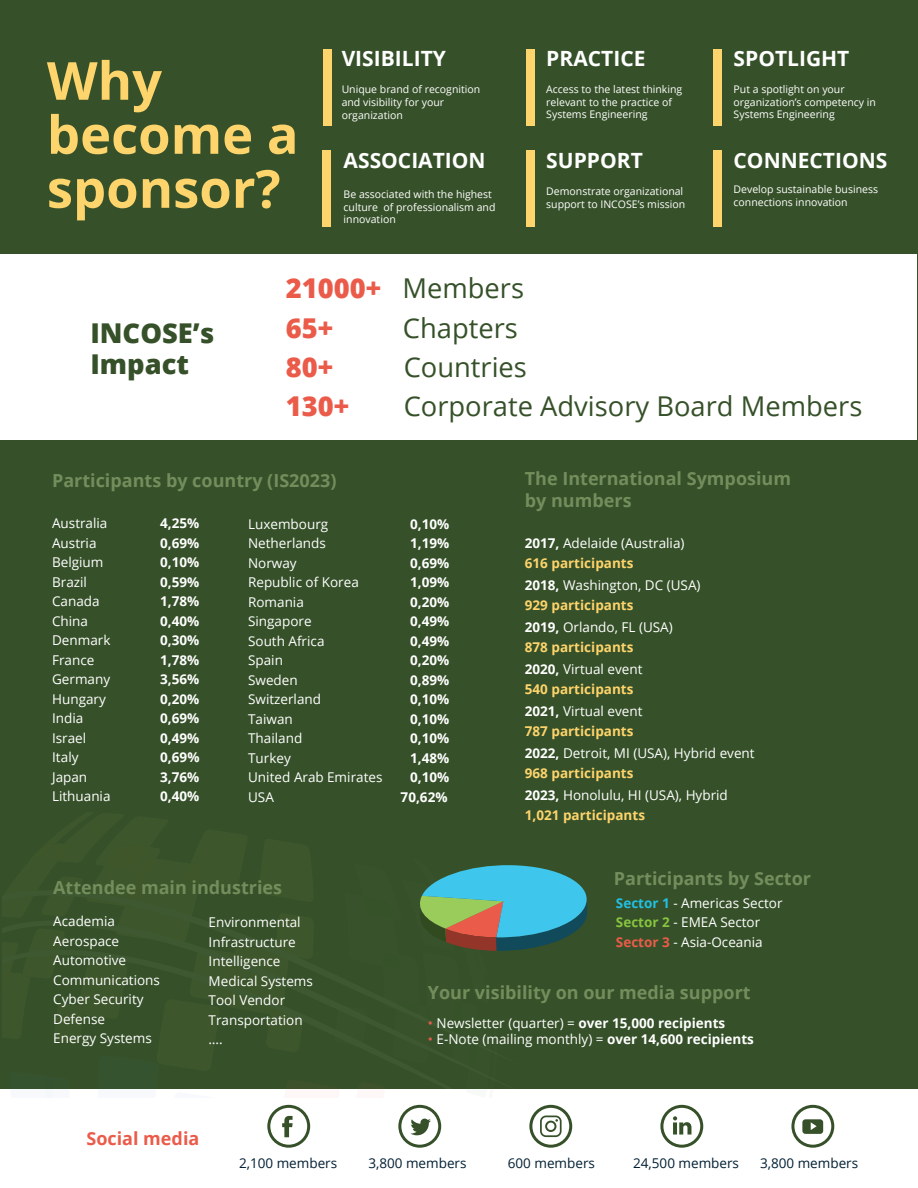
<style>
.page{position:relative;width:918px;height:1188px;background:#fff}
.page>*{position:absolute;margin:0;border:0;box-sizing:border-box;transform-origin:0 0}
.t1{font:700 52.5px/54px "Open Sans";color:#fed46c}
.t2{font:27.3px "Open Sans";color:#365129}
.t3{font:800 27.3px/39.3px "Open Sans";color:#eb5b4a}
.t4{font:800 27.3px/31.5px "Open Sans";color:#365129}
.t5{font:700 21px "Open Sans";color:#fff}
.t6{font:700 18px/21.6px "Open Sans";color:#738d5c}
.t7{font:700 18px "Open Sans";color:#eb5b4a}
.t8{font:13.5px/19.5px "Open Sans";color:#fff}
.t9{font:700 13.5px "Open Sans";color:#fff}
.t10{font:700 13.5px/19.5px "Open Sans";color:#fed46c}
.t11{font:13.5px "Open Sans";color:#021f33}
.t12{font:10.5px/12.6px "Open Sans";color:#fff}
.s1{font-weight:400;color:#365129}
.s2{font-weight:700}
.s3{font-weight:700;color:#fed46c}
.s4{color:#fff}
.s5{font-weight:400;color:#fff}
.s6{font-weight:700;color:#21c0e3}
.s7{font-weight:700;color:#87c43f}
.s8{font-weight:700;color:#eb5b4a}
.s9{color:#eb5b4a}
</style>
<div class="page">
<div style="left:0;top:0;width:918px;height:1088px;background:#365129"></div>
<div style="left:0;top:254px;width:917px;height:186px;background:#fff"></div>
<div style="left:323px;top:49px;width:9px;height:76px;background:#fed46c"></div>
<div style="left:526px;top:49px;width:9px;height:76px;background:#fed46c"></div>
<div style="left:526px;top:150px;width:9px;height:76px;background:#fed46c"></div>
<div style="left:713px;top:49px;width:9px;height:76px;background:#fed46c"></div>
<div style="left:713px;top:150px;width:9px;height:76px;background:#fed46c"></div>
<div style="left:323px;top:150px;width:8px;height:76px;background:#fed46c"></div>
<svg style="left:267px;top:1105px;width:43px;height:43px"></svg>
<svg style="left:398px;top:1105px;width:43px;height:43px"></svg>
<svg style="left:529px;top:1105px;width:43px;height:43px"></svg>
<svg style="left:791px;top:1105px;width:43px;height:43px"></svg>
<svg style="left:660px;top:1105px;width:43px;height:43px"></svg>
<svg style="left:3px;top:865px;width:591px;height:233px"></svg>
<h1 class="t1" style="left:47px;top:59px;width:117px">Why</h1>
<h1 class="t1" style="left:47px;top:113px;width:253px">become a sponsor?</h1>
<h3 class="t5" style="left:342px;top:50px;width:106px">VISIBILITY</h3>
<p class="t12" style="left:342px;top:84px;width:140px">Unique brand of recognition and visibility for your organization</p>
<h3 class="t5" style="left:344px;top:152px;width:144px">ASSOCIATION</h3>
<p class="t12" style="left:344px;top:189px;width:153px">Be associated with the highest culture of professionalism and innovation</p>
<h3 class="t5" style="left:546px;top:50px;width:101px">PRACTICE</h3>
<p class="t12" style="left:546px;top:84px;width:137px">Access to the latest thinking relevant to the practice of</p>
<p class="t12" style="left:546px;top:109px;width:103px">Systems Engineering</p>
<h3 class="t5" style="left:546px;top:152px;width:98px">SUPPORT</h3>
<p class="t12" style="left:546px;top:186px;width:140px">Demonstrate organizational support to INCOSE’s mission</p>
<h3 class="t5" style="left:734px;top:50px;width:117px">SPOTLIGHT</h3>
<p class="t12" style="left:734px;top:84px;width:144px">Put a spotlight on your organization’s competency in<br>Systems Engineering</p>
<h3 class="t5" style="left:734px;top:152px;width:155px">CONNECTIONS</h3>
<p class="t12" style="left:734px;top:184px;width:146px">Develop sustainable business connections innovation</p>
<h2 class="t4" style="left:90px;top:320px;width:125px">INCOSE’s<br>Impact</h2>
<h2 class="t3" style="left:286px;top:272px;width:240px">21000+ <span class="s1">Members<br></span>65+</h2>
<h2 class="t2" style="left:403px;top:317px;width:117px">Chapters</h2>
<h2 class="t3" style="left:286px;top:350px;width:49px">80+</h2>
<h2 class="t2" style="left:404px;top:356px;width:125px">Countries</h2>
<h2 class="t3" style="left:286px;top:390px;width:65px">130+</h2>
<h2 class="t2" style="left:404px;top:396px;width:460px">Corporate Advisory Board Members</h2>
<h3 class="t6" style="left:52px;top:472px;width:286px">Participants by country (IS2023)</h3>
<p class="t8" style="left:52px;top:515px;width:57px">Australia</p>
<p class="t9" style="left:160px;top:518px;width:41px">4,25%</p>
<p class="t8" style="left:52px;top:535px;width:46px">Austria</p>
<p class="t9" style="left:160px;top:538px;width:41px">0,69%</p>
<p class="t8" style="left:52px;top:554px;width:53px">Belgium</p>
<p class="t9" style="left:160px;top:557px;width:41px">0,10%</p>
<p class="t8" style="left:52px;top:574px;width:36px">Brazil</p>
<p class="t9" style="left:160px;top:577px;width:41px">0,59%</p>
<p class="t8" style="left:52px;top:593px;width:49px">Canada</p>
<p class="t9" style="left:160px;top:596px;width:41px">1,78%</p>
<p class="t8" style="left:52px;top:613px;width:38px">China</p>
<p class="t9" style="left:160px;top:616px;width:41px">0,40%</p>
<p class="t8" style="left:52px;top:632px;width:60px">Denmark</p>
<p class="t9" style="left:160px;top:635px;width:41px">0,30%</p>
<p class="t8" style="left:52px;top:652px;width:44px">France</p>
<p class="t9" style="left:160px;top:655px;width:41px">1,78%</p>
<p class="t8" style="left:52px;top:671px;width:60px">Germany</p>
<p class="t9" style="left:160px;top:674px;width:41px">3,56%</p>
<p class="t8" style="left:52px;top:691px;width:55px">Hungary</p>
<p class="t9" style="left:160px;top:694px;width:41px">0,20%</p>
<p class="t8" style="left:52px;top:710px;width:33px">India</p>
<p class="t9" style="left:160px;top:713px;width:41px">0,69%</p>
<p class="t8" style="left:52px;top:730px;width:36px">Israel</p>
<p class="t9" style="left:160px;top:733px;width:41px">0,49%</p>
<p class="t8" style="left:52px;top:749px;width:28px">Italy</p>
<p class="t9" style="left:160px;top:752px;width:41px">0,69%</p>
<p class="t8" style="left:52px;top:769px;width:37px">Japan</p>
<p class="t9" style="left:160px;top:771px;width:41px">3,76%</p>
<p class="t8" style="left:52px;top:788px;width:60px">Lithuania</p>
<p class="t9" style="left:160px;top:791px;width:41px">0,40%</p>
<p class="t8" style="left:248px;top:516px;width:82px">Luxembourg</p>
<p class="t9" style="left:410px;top:519px;width:41px">0,10%</p>
<p class="t8" style="left:248px;top:535px;width:79px">Netherlands</p>
<p class="t9" style="left:410px;top:538px;width:41px">1,19%</p>
<p class="t8" style="left:248px;top:555px;width:50px">Norway</p>
<p class="t9" style="left:410px;top:558px;width:41px">0,69%</p>
<p class="t8" style="left:248px;top:574px;width:112px">Republic of Korea</p>
<p class="t9" style="left:410px;top:577px;width:41px">1,09%</p>
<p class="t8" style="left:248px;top:594px;width:57px">Romania</p>
<p class="t9" style="left:410px;top:596px;width:41px">0,20%</p>
<p class="t8" style="left:248px;top:613px;width:65px">Singapore</p>
<p class="t9" style="left:410px;top:616px;width:41px">0,49%</p>
<p class="t8" style="left:248px;top:633px;width:78px">South Africa</p>
<p class="t9" style="left:410px;top:635px;width:41px">0,49%</p>
<p class="t8" style="left:248px;top:652px;width:36px">Spain</p>
<p class="t9" style="left:410px;top:655px;width:41px">0,20%</p>
<p class="t8" style="left:248px;top:672px;width:51px">Sweden</p>
<p class="t9" style="left:410px;top:674px;width:41px">0,89%</p>
<p class="t8" style="left:248px;top:691px;width:74px">Switzerland</p>
<p class="t9" style="left:410px;top:694px;width:41px">0,10%</p>
<p class="t8" style="left:248px;top:710px;width:46px">Taiwan</p>
<p class="t9" style="left:410px;top:713px;width:41px">0,10%</p>
<p class="t8" style="left:248px;top:730px;width:56px">Thailand</p>
<p class="t9" style="left:410px;top:733px;width:41px">0,10%</p>
<p class="t8" style="left:248px;top:749px;width:44px">Turkey</p>
<p class="t9" style="left:410px;top:752px;width:41px">1,48%</p>
<p class="t8" style="left:248px;top:769px;width:136px">United Arab Emirates</p>
<p class="t9" style="left:410px;top:772px;width:41px">0,10%</p>
<p class="t8" style="left:248px;top:788px;width:27px">USA</p>
<p class="t9" style="left:401px;top:791px;width:48px">70,62%</p>
<h3 class="t6" style="left:525px;top:470px;width:268px">The International Symposium by numbers</h3>
<p class="t8" style="left:525px;top:535px;width:161px"><span class="s2">2017,</span> Adelaide (Australia)<br><span class="s3">616 participants</span></p>
<p class="t8" style="left:525px;top:577px;width:177px"><span class="s2">2018,</span> Washington, DC (USA)<br><span class="s3">929 participants</span></p>
<p class="t8" style="left:525px;top:619px;width:149px"><span class="s2">2019,</span> Orlando, FL (USA)<br><span class="s3">878 participants</span></p>
<p class="t10" style="left:525px;top:661px;width:119px"><span class="s4">2020,</span> <span class="s5">Virtual event<br></span>540 participants</p>
<p class="t10" style="left:525px;top:703px;width:119px"><span class="s4">2021,</span> <span class="s5">Virtual event<br></span>787 participants</p>
<p class="t8" style="left:525px;top:745px;width:231px"><span class="s2">2022,</span> Detroit, MI (USA), Hybrid event<br><span class="s3">968 participants</span></p>
<p class="t8" style="left:525px;top:787px;width:205px"><span class="s2">2023,</span> Honolulu, HI (USA), Hybrid<br><span class="s3">1,021 participants</span></p>
<h3 class="t6" style="left:53px;top:878px;width:230px">Attendee main industries</h3>
<p class="t8" style="left:53px;top:913px;width:108px">Academia<br>Aerospace<br>Automotive<br>Communications<br>Cyber Security<br>Defense<br>Energy Systems</p>
<p class="t8" style="left:209px;top:914px;width:106px">Environmental<br>Infrastructure<br>Intelligence<br>Medical Systems<br>Tool Vendor<br>Transportation ….</p>
<h3 class="t7" style="left:86px;top:1132px;width:114px">Social media</h3>
<h3 class="t6" style="left:614px;top:869px;width:199px">Participants by Sector</h3>
<p class="t8" style="left:616px;top:894px;width:168px"><span class="s6">Sector 1</span> - Americas Sector<br><span class="s7">Sector 2</span> - EMEA Sector<br><span class="s8">Sector 3</span> - Asia-Oceania</p>
<h3 class="t6" style="left:428px;top:983px;width:324px">Your visibility on our media support</h3>
<p class="t8" style="left:428px;top:1014px;width:299px"><span class="s9">•</span> Newsletter (quarter) = <span class="s2">over 15,000 recipients</span></p>
<p class="t8" style="left:428px;top:1031px;width:328px"><span class="s9">•</span> E-Note (mailing monthly) = <span class="s2">over 14,600 recipients</span></p>
<p class="t11" style="left:239px;top:1158px;width:100px">2,100 members</p>
<p class="t11" style="left:368px;top:1158px;width:100px">3,800 members</p>
<p class="t11" style="left:508px;top:1158px;width:89px">600 members</p>
<p class="t11" style="left:633px;top:1158px;width:107px">24,500 members</p>
<p class="t11" style="left:760px;top:1158px;width:100px">3,800 members</p>
</div>
